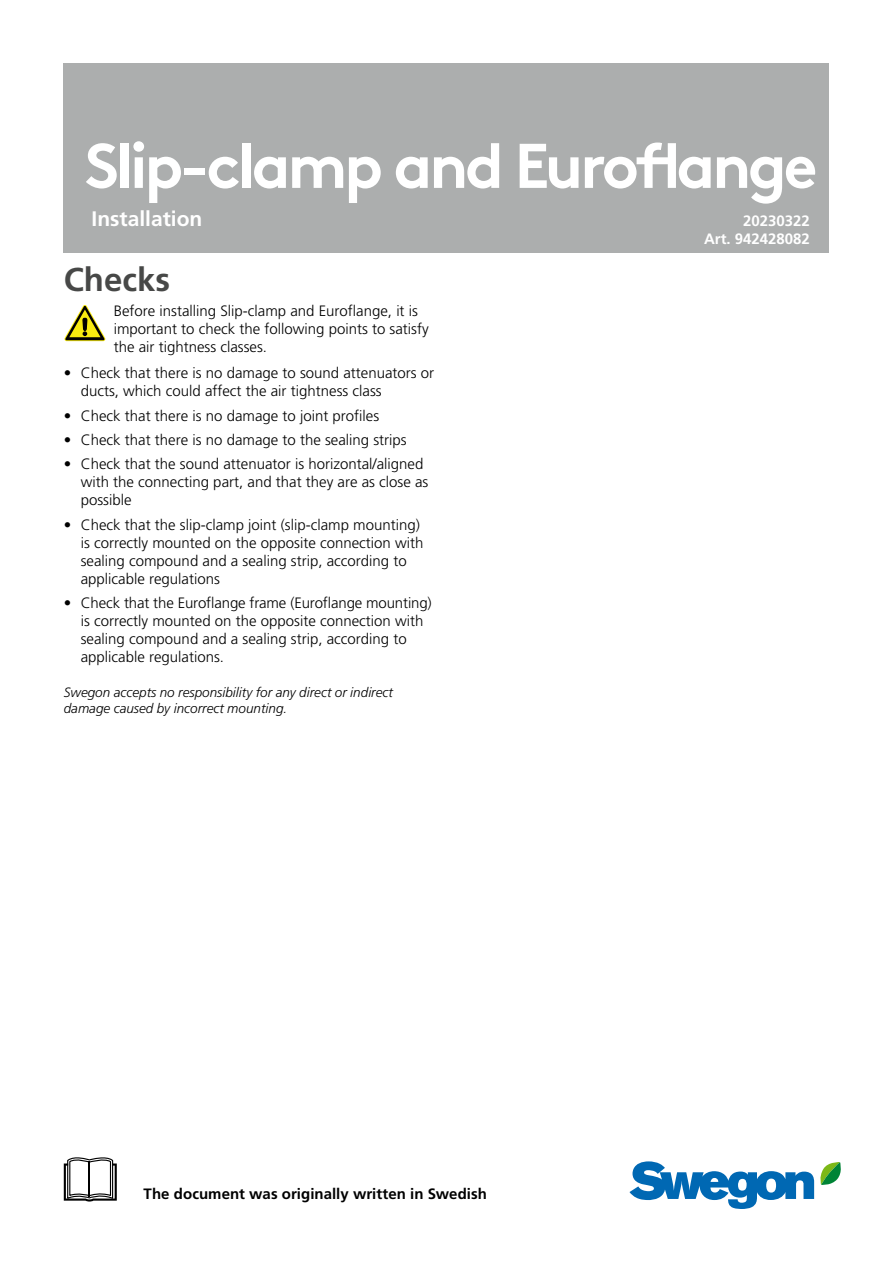
<style>
.page{position:relative;width:893px;height:1263px;background:#fff}
.page>*{position:absolute;margin:0;border:0;box-sizing:border-box;transform-origin:0 0}
.t1{font:700 63px "Swegon Brown";letter-spacing:-.05em;color:#fff}
.t2{font:700 33px "Frutiger LT Pro";color:#474847}
.t3{font:700 21px "Frutiger LT Pro";color:#fff}
.t4{font:300 15px/18px "Frutiger LT Pro";color:#000}
.t5{font:700 15px "Frutiger LT Pro";letter-spacing:.005em;color:#000}
.t6{font:700 15px/18px "Frutiger LT Pro";color:#fff;text-align:right}
.t7{font:italic 300 13.5px/16.2px "Frutiger LT Pro";color:#000}
</style>
<div class="page">
<div style="left:64px;top:64px;width:765px;height:189px;background:#acaeae"></div>
<svg style="left:629px;top:1161px;width:212px;height:48px"></svg>
<svg style="left:64px;top:1157px;width:53px;height:44px"></svg>
<svg style="left:64px;top:305px;width:41px;height:36px"></svg>
<h1 class="t1" style="left:85px;top:115px;width:734px">Slip-clamp and Euroflange</h1>
<h3 class="t3" style="left:92px;top:206px;width:112px">Installation</h3>
<p class="t6" style="left:704px;top:212px;width:107px">20230322<br>Art. 942428082</p>
<h2 class="t2" style="left:64px;top:260px;width:108px">Checks</h2>
<p class="t4" style="left:114px;top:302px;width:317px">Before installing Slip-clamp and Euroflange, it is important to check the following points to satisfy the air tightness classes.</p>
<p class="t4" style="left:81px;top:364px;width:355px;text-indent:-17px">• Check that there is no damage to sound attenuators or ducts, which could affect the air tightness class</p>
<p class="t4" style="left:64px;top:407px;width:317px">• Check that there is no damage to joint profiles</p>
<p class="t4" style="left:64px;top:431px;width:344px">• Check that there is no damage to the sealing strips</p>
<p class="t4" style="left:81px;top:455px;width:349px;text-indent:-17px">• Check that the sound attenuator is horizontal/aligned with the connecting part, and that they are as close as possible</p>
<p class="t4" style="left:81px;top:516px;width:344px;text-indent:-17px">• Check that the slip-clamp joint (slip-clamp mounting) is correctly mounted on the opposite connection with sealing compound and a sealing strip, according to applicable regulations</p>
<p class="t4" style="left:81px;top:594px;width:352px;text-indent:-17px">• Check that the Euroflange frame (Euroflange mounting) is correctly mounted on the opposite connection with sealing compound and a sealing strip, according to applicable regulations.</p>
<p class="t7" style="left:64px;top:684px;width:331px">Swegon accepts no responsibility for any direct or indirect damage caused by incorrect mounting.</p>
<p class="t5" style="left:144px;top:1184px;width:345px">The document was originally written in Swedish</p>
</div>
